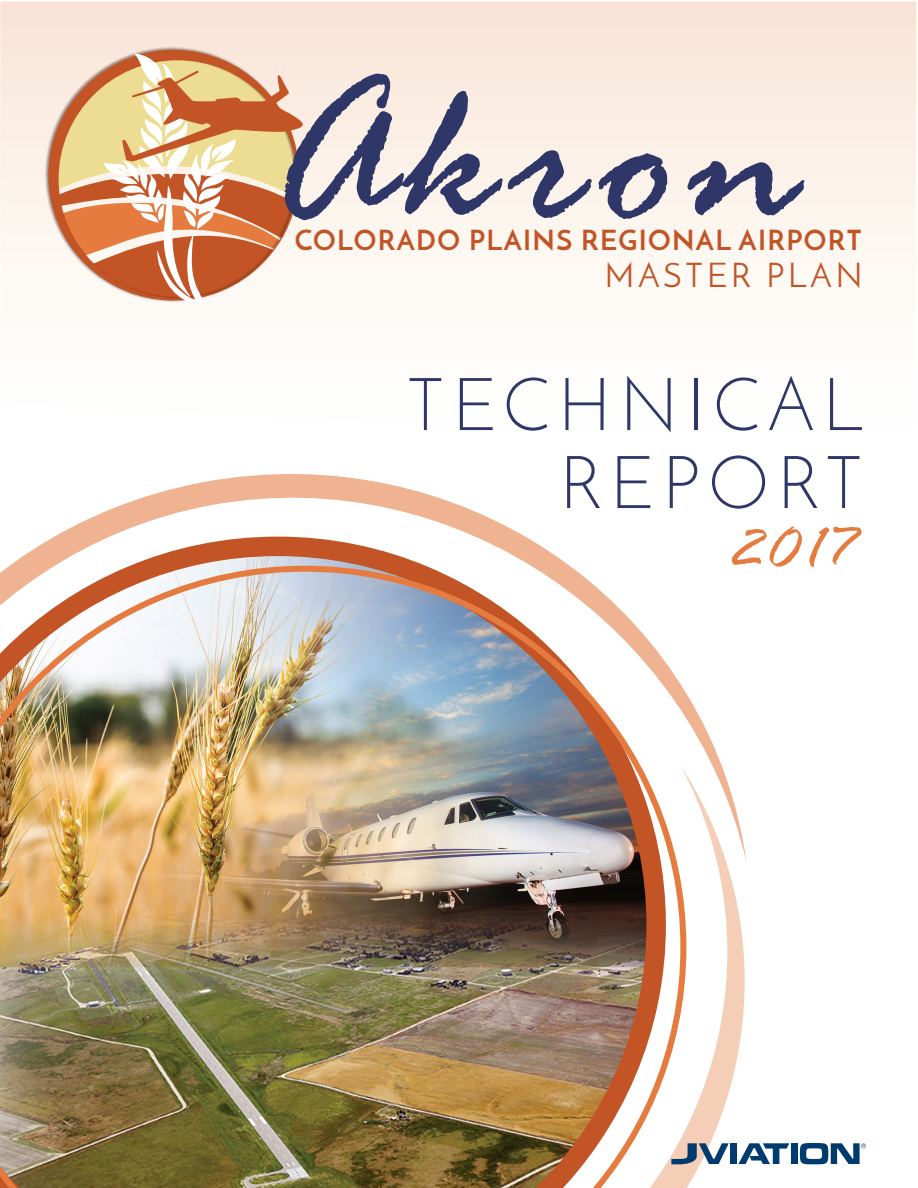
<style>
.page{position:relative;width:918px;height:1188px;background:#fff}
.page>*{position:absolute;margin:0;border:0;box-sizing:border-box;transform-origin:0 0}
.t1{font:italic 218.4px "Rage";letter-spacing:.05em;color:#2e3768}
.t2{font:300 73.5px/78px "Josefin Sans";letter-spacing:.1em;color:#2e3768;text-align:right}
.t3{font:italic 68.25px "Rage";color:#e57b3f}
.t4{font:33.75px "Josefin Sans";letter-spacing:.1em;color:#c25426}
.t5{font:700 27.6px "Josefin Sans";letter-spacing:.05em;color:#c25426}
</style>
<div class="page">
<svg style="left:0;top:2px;width:916px;height:286px"></svg>
<img style="left:0;top:474px;width:746px;height:386px">
<img style="left:0;top:765px;width:745px;height:423px">
<img style="left:43px;top:45px;width:258px;height:243px">
<svg style="left:48px;top:50px;width:251px;height:238px;fill:#fae7dc"></svg>
<svg style="left:54px;top:54px;width:249px;height:249px"></svg>
<div style="left:730px;top:1143px;width:7px;height:21px;background:#003b70"></div>
<svg style="left:671px;top:1143px;width:58px;height:22px"></svg>
<svg style="left:738px;top:1143px;width:51px;height:21px"></svg>
<div style="left:791px;top:1143px;width:6px;height:21px;background:#003b70"></div>
<svg style="left:800px;top:1143px;width:66px;height:21px"></svg>
<h1 class="t1" style="left:265px;top:40px;width:540px">Akron</h1>
<p class="t5" style="left:295px;top:223px;width:569px">COLORADO PLAINS REGIONAL AIRPORT</p>
<p class="t4" style="left:604px;top:255px;width:260px">MASTER PLAN</p>
<h2 class="t2" style="left:407px;top:365px;width:458px">TECHNICAL<br>REPORT</h2>
<h3 class="t3" style="left:729px;top:513px;width:125px">2017</h3>
</div>
